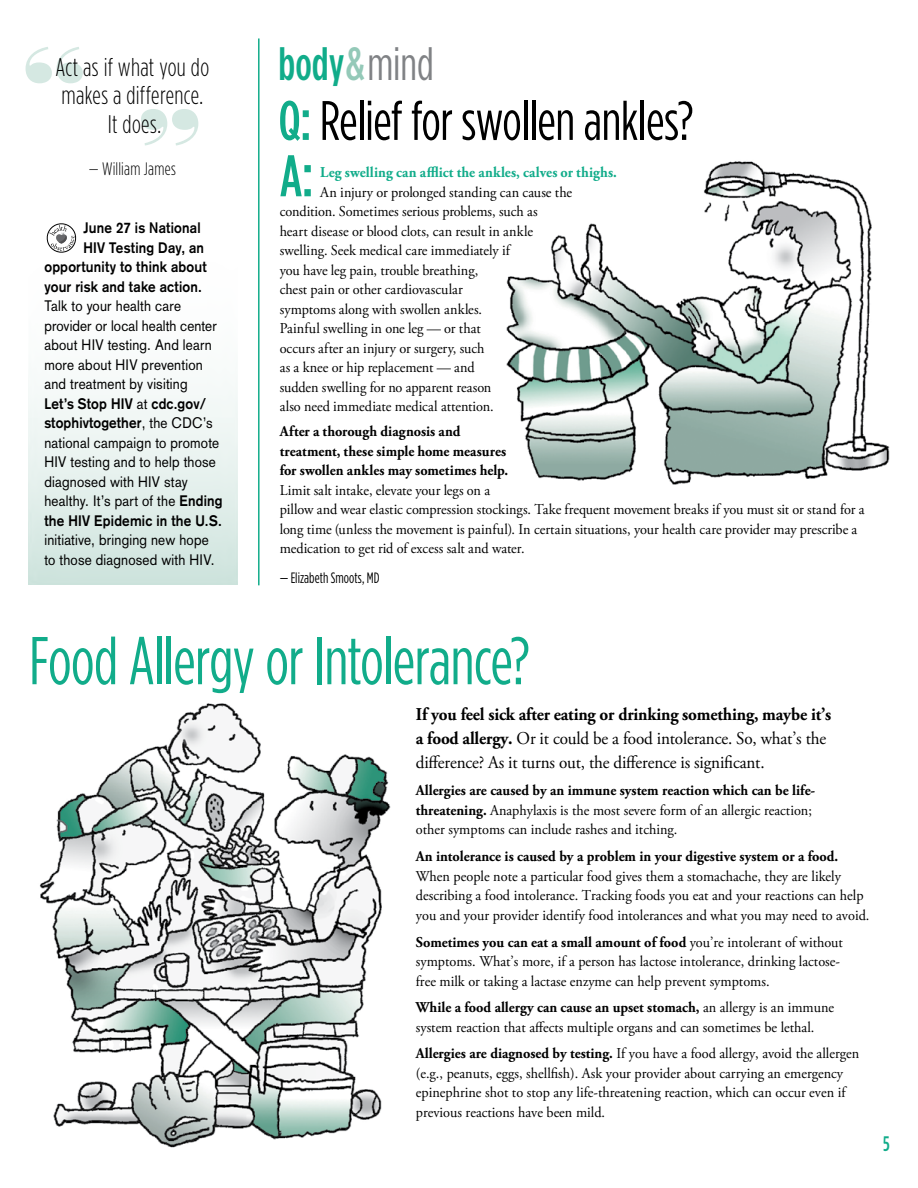
<style>
.page{position:relative;width:918px;height:1188px;background:#fff}
.page>*{position:absolute;margin:0;border:0;box-sizing:border-box;transform-origin:0 0}
.t1{font:90px "Bodoni Poster";color:#d5e8e2;scale:.95 1}
.t2{font:67.5px "Gotham Condensed";letter-spacing:-.01em;color:#11ac8a;scale:.95 1}
.t3{font:500 58.5px "Gotham Condensed";color:#11ac8a;scale:.95 1}
.t4{font:55.5px "Gotham Condensed";letter-spacing:-.01em;color:#000;scale:.95 1}
.t5{font:500 46.5px "Gotham Condensed";color:#11ac8a;scale:.95 1}
.t6{font:300 25.5px/28.5px "Gotham Condensed";letter-spacing:.01em;color:#000;text-align:center;scale:.95 1}
.t7{font:500 21px "Gotham Condensed";color:#11ac8a;scale:.95 1}
.t8{font:18px/24px "Adobe Garamond Pro";letter-spacing:-.01em;color:#000;scale:.95 1}
.t9{font:300 18px "Gotham Condensed";letter-spacing:.015em;color:#000;scale:.95 1}
.t10{font:15px/19.5px "Adobe Garamond Pro";color:#000;scale:.95 1}
.t11{font:15px/19.5px "Akzidenz Grotesk";letter-spacing:.015em;color:#000;scale:.9 1}
.t12{font:700 15px/19.5px "Adobe Garamond Pro";color:#000;scale:.95 1}
.t13{font:700 15px "Akzidenz Grotesk";letter-spacing:.015em;color:#000;scale:.9 1}
.t14{font:700 15px "Adobe Garamond Pro";letter-spacing:.01em;color:#11ac8a;scale:.95 1}
.t15{font:15px "Gotham Condensed";letter-spacing:.005em;color:#000;scale:.95 1}
.s1{font-weight:700}
.s2{color:#94c9b8}
.s3{font-weight:400;color:#808285}
.s4{font-weight:500;color:#11ac8a}
</style>
<div class="page">
<img style="left:39px;top:703px;width:352px;height:445px">
<img style="left:506px;top:161px;width:384px;height:324px">
<div style="left:28px;top:236px;width:210px;height:349px;background:linear-gradient(to bottom,#fff,#d4e7e1)"></div>
<hr style="left:258px;top:38px;width:2px;height:547px;background:#11ac8a">
<svg style="left:45px;top:223px;width:33px;height:31px"></svg>
<h1 class="t1" style="left:23px;top:24px;width:66px">“</h1>
<h3 class="t6" style="left:55px;top:52px;width:163px">Act as if what you do makes a difference.<br>It does.</h3>
<p class="t9" style="left:89px;top:158px;width:93px">— William James</p>
<h1 class="t1" style="left:139px;top:86px;width:66px">”</h1>
<p class="t13" style="left:83px;top:219px;width:132px">June 27 is National</p>
<p class="t13" style="left:83px;top:238px;width:136px">HIV Testing Day, an</p>
<p class="t13" style="left:44px;top:258px;width:182px">opportunity to think about</p>
<p class="t13" style="left:44px;top:277px;width:177px">your risk and take action.</p>
<p class="t11" style="left:44px;top:296px;width:199px">Talk to your health care provider or local health center about HIV testing. And learn more about HIV prevention and treatment by visiting<br><span class="s1">Let’s Stop HIV</span> at <span class="s1">cdc.gov/ stophivtogether</span>, the CDC’s national campaign to promote<br>HIV testing and to help those diagnosed with HIV stay healthy. It’s part of the <span class="s1">Ending the HIV Epidemic in the U.S.</span></p>
<p class="t11" style="left:44px;top:530px;width:191px">initiative, bringing new hope to those diagnosed with HIV.</p>
<h3 class="t5" style="left:279px;top:37px;width:165px">body <span class="s2">&amp;</span><span class="s3">mind</span></h3>
<h3 class="t4" style="left:279px;top:89px;width:438px"><span class="s4">Q:</span> Relief for swollen ankles?</h3>
<p class="t14" style="left:320px;top:164px;width:314px">Leg swelling can afflict the ankles, calves or thighs.</p>
<p class="t10" style="left:280px;top:183px;width:309px;text-indent:40px">An injury or prolonged standing can cause the condition. Sometimes serious problems, such as<br>heart disease or blood clots, can result in ankle swelling. Seek medical care immediately if<br>you have leg pain, trouble breathing,<br>chest pain or other cardiovascular<br>symptoms along with swollen ankles.<br>Painful swelling in one leg — or that<br>occurs after an injury or surgery, such<br>as a knee or hip replacement — and<br>sudden swelling for no apparent reason<br>also need immediate medical attention.</p>
<p class="t12" style="left:280px;top:422px;width:242px">After a thorough diagnosis and treatment, these simple home measures for swollen ankles may sometimes help.</p>
<p class="t10" style="left:280px;top:481px;width:617px">Limit salt intake, elevate your legs on a<br>pillow and wear elastic compression stockings. Take frequent movement breaks if you must sit or stand for a long time (unless the movement is painful). In certain situations, your health care provider may prescribe a medication to get rid of excess salt and water.</p>
<p class="t15" style="left:280px;top:569px;width:107px">— Elizabeth Smoots, MD</p>
<h3 class="t3" style="left:280px;top:142px;width:37px">A:</h3>
<h2 class="t2" style="left:29px;top:622px;width:529px">Food Allergy or Intolerance?</h2>
<p class="t8" style="left:416px;top:703px;width:439px"><span class="s1">If you feel sick after eating or drinking something, maybe it’s a food allergy.</span> Or it could be a food intolerance. So, what’s the difference? As it turns out, the difference is significant.</p>
<p class="t10" style="left:416px;top:781px;width:422px"><span class="s1">Allergies are caused by an immune system reaction which can be life&shy;threatening.</span> Anaphylaxis is the most severe form of an allergic reaction; other symptoms can include rashes and itching.</p>
<p class="t12" style="left:416px;top:847px;width:446px">An intolerance is caused by a problem in your digestive system or a food.</p>
<p class="t10" style="left:416px;top:867px;width:479px">When people note a particular food gives them a stomachache, they are likely describing a food intolerance. Tracking foods you eat and your reactions can help you and your provider identify food intolerances and what you may need to avoid.</p>
<p class="t10" style="left:416px;top:933px;width:451px"><span class="s1">Sometimes you can eat a small amount of food</span> you’re intolerant of without symptoms. What’s more, if a person has lactose intolerance, drinking lactose&shy;free milk or taking a lactase enzyme can help prevent symptoms.</p>
<p class="t10" style="left:416px;top:998px;width:442px"><span class="s1">While a food allergy can cause an upset stomach,</span> an allergy is an immune system reaction that affects multiple organs and can sometimes be lethal.</p>
<p class="t10" style="left:416px;top:1044px;width:468px"><span class="s1">Allergies are diagnosed by testing.</span> If you have a food allergy, avoid the allergen (e.g., peanuts, eggs, shellfish). Ask your provider about carrying an emergency epinephrine shot to stop any life-threatening reaction, which can occur even if previous reactions have been mild.</p>
<h3 class="t7" style="left:883px;top:1131px;width:8px">5</h3>
</div>
